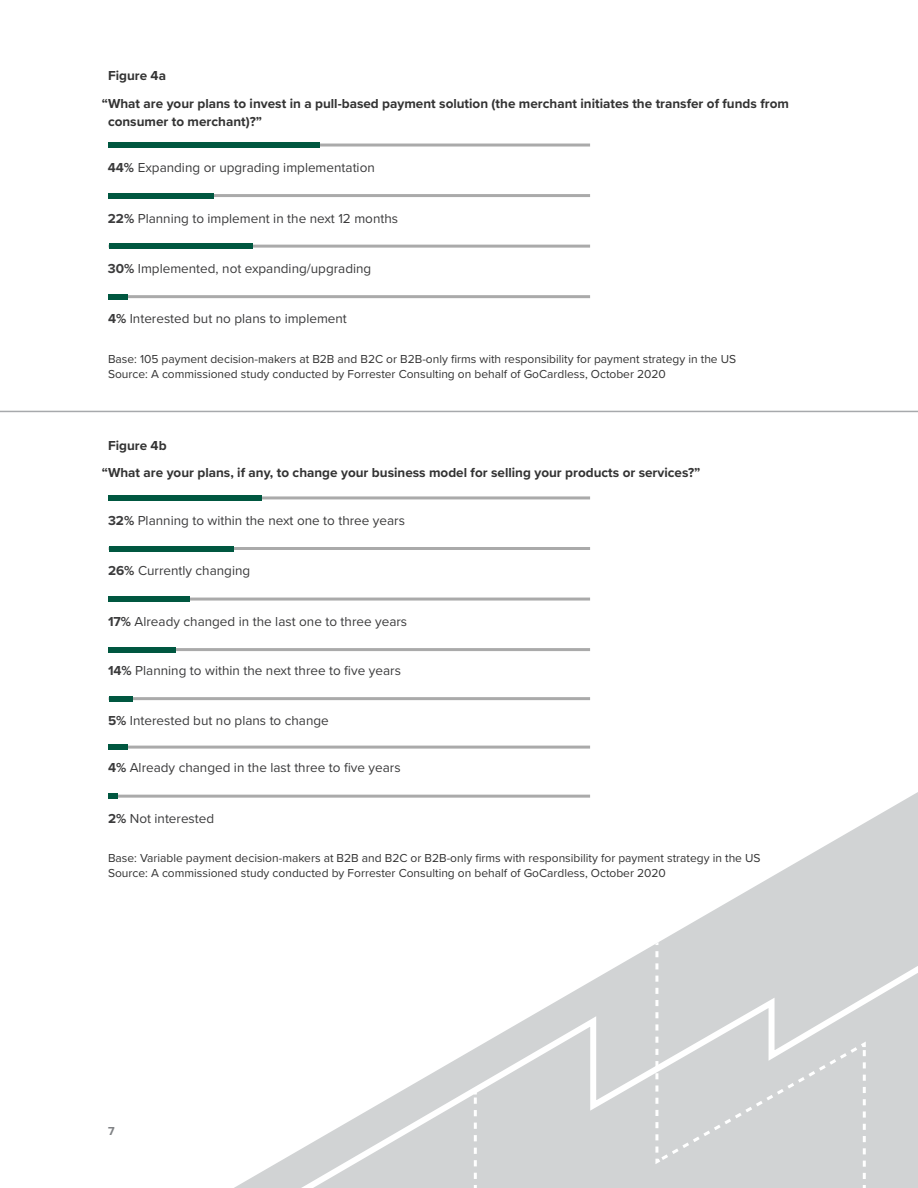
<style>
.page{position:relative;width:918px;height:1188px;background:#fff}
.page>*{position:absolute;margin:0;border:0;box-sizing:border-box;transform-origin:0 0}
.t1{font:13.5px "Proxima Nova";color:#3b3b3c}
.t2{font:700 13.5px/27px "Proxima Nova";color:#333}
.t3{font:12px/15px "Proxima Nova";color:#333}
.t4{font:700 12px "Proxima Nova";color:#808285}
.s1{font-weight:700}
</style>
<div class="page">
<svg style="left:234px;top:792px;width:684px;height:396px"></svg>
<svg style="left:291px;top:956px;width:627px;height:232px"></svg>
<svg style="left:474px;top:1091px;width:3px;height:88px"></svg>
<div style="left:654px;top:933px;width:213px;height:246px;background:#d1d3d4"></div>
<hr style="left:109px;top:144px;width:481px;height:3px;background:#aaa">
<div style="left:109px;top:142px;width:211px;height:6px;background:#005740"></div>
<hr style="left:109px;top:194px;width:481px;height:3px;background:#aaa">
<div style="left:109px;top:193px;width:105px;height:6px;background:#005740"></div>
<hr style="left:109px;top:245px;width:481px;height:3px;background:#aaa">
<div style="left:109px;top:243px;width:144px;height:6px;background:#005740"></div>
<hr style="left:109px;top:295px;width:481px;height:3px;background:#aaa">
<div style="left:109px;top:294px;width:19px;height:6px;background:#005740"></div>
<hr style="left:109px;top:496px;width:481px;height:3px;background:#aaa">
<div style="left:109px;top:495px;width:153px;height:6px;background:#005740"></div>
<hr style="left:109px;top:547px;width:481px;height:3px;background:#aaa">
<div style="left:109px;top:546px;width:124px;height:6px;background:#005740"></div>
<hr style="left:109px;top:598px;width:481px;height:3px;background:#aaa">
<div style="left:109px;top:596px;width:81px;height:6px;background:#005740"></div>
<hr style="left:109px;top:648px;width:481px;height:3px;background:#aaa">
<div style="left:109px;top:647px;width:67px;height:6px;background:#005740"></div>
<hr style="left:109px;top:697px;width:481px;height:3px;background:#aaa">
<div style="left:109px;top:696px;width:24px;height:6px;background:#005740"></div>
<hr style="left:109px;top:746px;width:481px;height:3px;background:#aaa">
<div style="left:109px;top:744px;width:19px;height:6px;background:#005740"></div>
<hr style="left:109px;top:795px;width:481px;height:3px;background:#aaa">
<div style="left:109px;top:793px;width:9px;height:6px;background:#005740"></div>
<hr style="left:0;top:411px;width:918px;height:1px;background:#a7a9ac">
<p class="t2" style="left:102px;top:62px;width:689px;text-indent:6px">Figure 4a<br>“What are your plans to invest in a pull-based payment solution (the merchant initiates the transfer of funds from</p>
<p class="t2" style="left:108px;top:108px;width:156px">consumer to merchant)?”</p>
<p class="t1" style="left:108px;top:157px;width:269px"><span class="s1">44%</span> Expanding or upgrading implementation</p>
<p class="t1" style="left:108px;top:208px;width:292px"><span class="s1">22%</span> Planning to implement in the next 12 months</p>
<p class="t1" style="left:108px;top:259px;width:265px"><span class="s1">30%</span> Implemented, not expanding/upgrading</p>
<p class="t1" style="left:108px;top:309px;width:240px"><span class="s1">4%</span> Interested but no plans to implement</p>
<p class="t3" style="left:108px;top:351px;width:630px">Base: 105 payment decision-makers at B2B and B2C or B2B-only firms with responsibility for payment strategy in the US<br>Source: A commissioned study conducted by Forrester Consulting on behalf of GoCardless, October 2020</p>
<p class="t2" style="left:102px;top:432px;width:600px;text-indent:6px">Figure 4b<br>“What are your plans, if any, to change your business model for selling your products or services?”</p>
<p class="t1" style="left:108px;top:510px;width:299px"><span class="s1">32%</span> Planning to within the next one to three years</p>
<p class="t1" style="left:108px;top:560px;width:144px"><span class="s1">26%</span> Currently changing</p>
<p class="t1" style="left:108px;top:611px;width:301px"><span class="s1">17%</span> Already changed in the last one to three years</p>
<p class="t1" style="left:108px;top:660px;width:294px"><span class="s1">14%</span> Planning to within the next three to five years</p>
<p class="t1" style="left:108px;top:711px;width:222px"><span class="s1">5%</span> Interested but no plans to change</p>
<p class="t1" style="left:108px;top:758px;width:294px"><span class="s1">4%</span> Already changed in the last three to five years</p>
<p class="t1" style="left:108px;top:808px;width:108px"><span class="s1">2%</span> Not interested</p>
<p class="t3" style="left:108px;top:850px;width:654px">Base: Variable payment decision-makers at B2B and B2C or B2B-only firms with responsibility for payment strategy in the US<br>Source: A commissioned study conducted by Forrester Consulting on behalf of GoCardless, October 2020</p>
<p class="t4" style="left:108px;top:1122px;width:8px">7</p>
</div>
